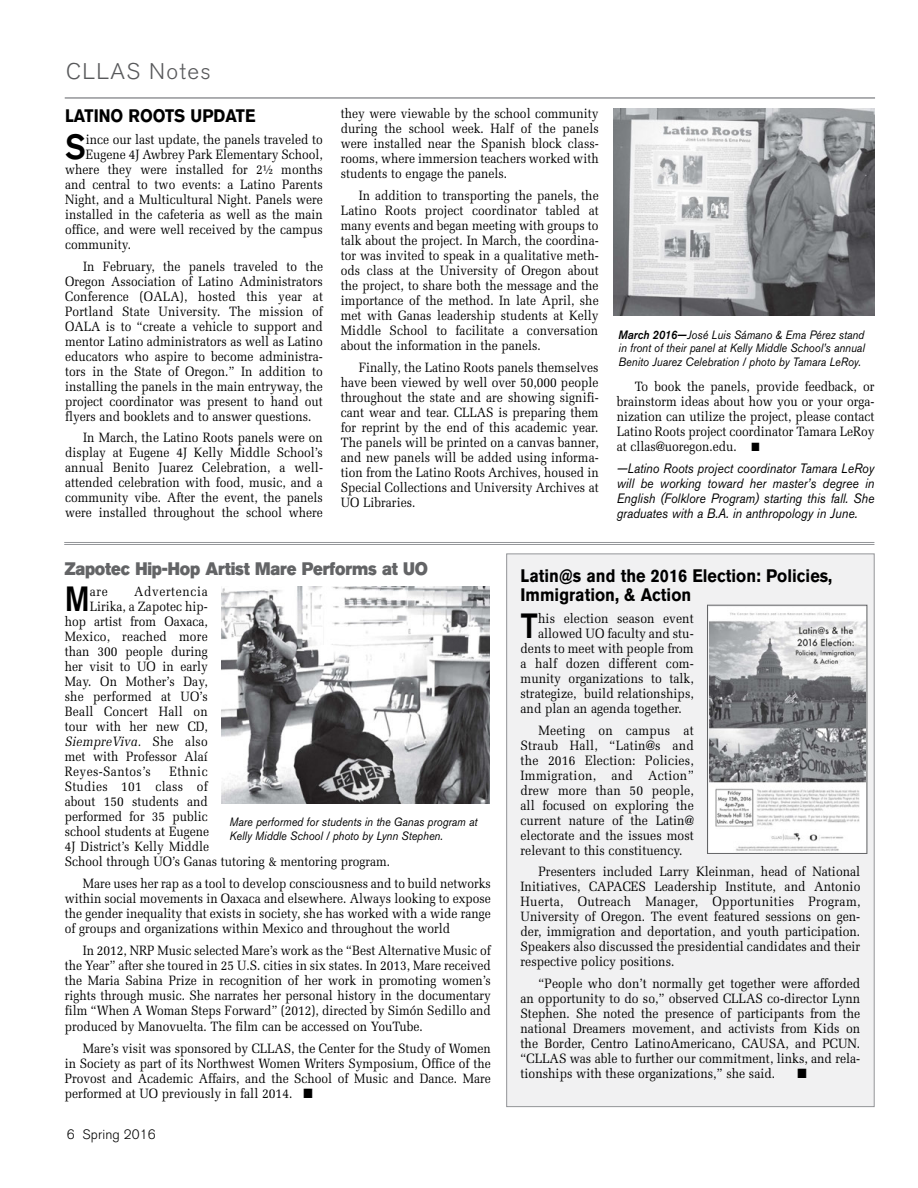
<style>
.page{position:relative;width:918px;height:1188px;background:#fff}
.page>*{position:absolute;margin:0;border:0;box-sizing:border-box;transform-origin:0 0}
.t1{font:500 34.8px "Akzidenz Grotesk BQ";color:#000;scale:.89 1}
.t2{font:500 34.8px "Akzidenz Grotesk BQ";color:#000;scale:.9 1}
.t3{font:300 22.5px "Akzidenz Grotesk BQ";letter-spacing:.06em;color:#58595b}
.t4{font:700 18px/19.5px "Akzidenz Grotesk BQ";color:#000;scale:.9 1}
.t5{font:18px "Akzidenz Grotesk BQ Super";letter-spacing:-.01em;color:#636466;scale:.9 1}
.t6{font:13.5px/15px "Melior";color:#000;text-align:justify;scale:.89 1}
.t7{font:13.5px/15px "Melior";color:#000;text-align:justify;scale:.9 1}
.t8{font:italic 13.5px/15px "Akzidenz Grotesk BQ";color:#000;text-align:justify;scale:.9 1}
.t9{font:italic 13.5px "Melior";letter-spacing:.02em;color:#000;scale:.89 1}
.t10{font:13.5px "Melior";letter-spacing:.02em;color:#000;scale:.89 1}
.t11{font:13.5px "Melior";letter-spacing:.035em;color:#000;scale:.89 1}
.t12{font:300 13.5px "Akzidenz Grotesk BQ";letter-spacing:.01em;color:#000}
.t13{font:13.5px "Melior";letter-spacing:.05em;color:#000;scale:.89 1}
.t14{font:13.5px "Zapf Dingbats ITC";color:#000;scale:.9 1}
.t15{font:italic 12px/13.5px "Akzidenz Grotesk BQ";color:#000;text-align:justify;scale:.9 1}
.s1{font-family:"Akzidenz Grotesk BQ Med"}
.s2{font-style:normal}
</style>
<div class="page">
<div style="left:507px;top:554px;width:367px;height:553px;background:#f1f1f2"></div>
<hr style="left:65px;top:97px;width:810px;height:2px;background:#939598">
<img style="left:613px;top:108px;width:261px;height:208px">
<hr style="left:64px;top:542px;width:810px;height:1px;background:#939598">
<hr style="left:64px;top:544px;width:810px;height:1px;background:#939598">
<img style="left:221px;top:587px;width:269px;height:217px">
<img style="left:709px;top:607px;width:156px;height:245px">
<div style="left:707px;top:605px;width:160px;height:249px;border:1px solid #636466"></div>
<h2 class="t3" style="left:66px;top:59px;width:146px">CLLAS Notes</h2>
<h3 class="t4" style="left:65px;top:106px;width:213px">LATINO ROOTS UPDATE</h3>
<h1 class="t1" style="left:65px;top:125px;width:25px">S</h1>
<p class="t6" style="left:86px;top:132px;width:268px">ince our last update, the panels traveled to</p>
<p class="t6" style="left:86px;top:147px;width:268px">Eugene 4J Awbrey Park Elementary School,</p>
<p class="t6" style="left:65px;top:162px;width:291px">where they were installed for 2½ months</p>
<p class="t6" style="left:65px;top:177px;width:291px">and central to two events: a Latino Parents</p>
<p class="t6" style="left:65px;top:192px;width:291px">Night, and a Multicultural Night. Panels were</p>
<p class="t6" style="left:65px;top:207px;width:291px">installed in the cafeteria as well as the main</p>
<p class="t6" style="left:65px;top:222px;width:291px">office, and were well received by the campus</p>
<p class="t6" style="left:65px;top:237px;width:76px">community.</p>
<p class="t6" style="left:65px;top:259px;width:291px;text-indent:18px">In February, the panels traveled to the Oregon Association of Latino Administrators Conference (OALA), hosted this year at Portland State University. The mission of OALA is to “create a vehicle to support and mentor Latino administrators as well as Latino educators who aspire to become administra&shy;tors in the State of Oregon.” In addition to installing the panels in the main entryway, the project coordinator was present to hand out flyers and booklets and to answer questions.</p>
<p class="t6" style="left:65px;top:430px;width:291px;text-indent:18px">In March, the Latino Roots panels were on display at Eugene 4J Kelly Middle School’s annual Benito Juarez Celebration, a well&shy;attended celebration with food, music, and a community vibe. After the event, the panels were installed throughout the school where</p>
<p class="t6" style="left:341px;top:106px;width:291px">they were viewable by the school community during the school week. Half of the panels were installed near the Spanish block class&shy;rooms, where immersion teachers worked with students to engage the panels.</p>
<p class="t6" style="left:341px;top:188px;width:291px;text-indent:18px">In addition to transporting the panels, the Latino Roots project coordinator tabled at many events and began meeting with groups to talk about the project. In March, the coordina&shy;tor was invited to speak in a qualitative meth&shy;ods class at the University of Oregon about the project, to share both the message and the importance of the method. In late April, she met with Ganas leadership students at Kelly Middle School to facilitate a conversation about the information in the panels.</p>
<p class="t6" style="left:341px;top:360px;width:291px;text-indent:18px">Finally, the Latino Roots panels themselves have been viewed by well over 50,000 people throughout the state and are showing signifi&shy;cant wear and tear. CLLAS is preparing them for reprint by the end of this academic year.<br>The panels will be printed on a canvas banner, and new panels will be added using informa&shy;tion from the Latino Roots Archives, housed in Special Collections and University Archives at UO Libraries.</p>
<p class="t15" style="left:619px;top:328px;width:275px"><span class="s1">March 2016—</span>José Luis Sámano &amp; Ema Pérez stand in front of their panel at Kelly Middle School’s annual Benito Juarez Celebration / photo by Tamara LeRoy.</p>
<p class="t6" style="left:617px;top:379px;width:291px;text-indent:18px">To book the panels, provide feedback, or brainstorm ideas about how you or your orga&shy;nization can utilize the project, please contact Latino Roots project coordinator Tamara LeRoy at cllas@uoregon.edu. ■</p>
<p class="t8" style="left:617px;top:461px;width:288px">—Latino Roots project coordinator Tamara LeRoy will be working toward her master’s degree in English (Folklore Program) starting this fall. She graduates with a B.A. in anthropology in June.</p>
<h3 class="t5" style="left:65px;top:558px;width:405px">Zapotec Hip-Hop Artist Mare Performs at UO</h3>
<h1 class="t1" style="left:65px;top:578px;width:30px">M</h1>
<p class="t6" style="left:90px;top:584px;width:22px">are</p>
<p class="t13" style="left:134px;top:584px;width:84px">Advertencia</p>
<p class="t6" style="left:90px;top:599px;width:134px">Lirika, a Zapotec hip-</p>
<p class="t6" style="left:65px;top:614px;width:162px">hop artist from Oaxaca,</p>
<p class="t10" style="left:65px;top:629px;width:162px">Mexico, reached more</p>
<p class="t6" style="left:65px;top:644px;width:162px">than 300 people during</p>
<p class="t6" style="left:65px;top:659px;width:162px">her visit to UO in early</p>
<p class="t6" style="left:65px;top:674px;width:162px">May. On Mother’s Day,</p>
<p class="t6" style="left:65px;top:689px;width:162px">she performed at UO’s</p>
<p class="t6" style="left:65px;top:704px;width:162px">Beall Concert Hall on</p>
<p class="t6" style="left:65px;top:719px;width:162px">tour with her new CD,</p>
<p class="t9" style="left:65px;top:734px;width:162px">SiempreViva. <span class="s2">She also</span></p>
<p class="t6" style="left:65px;top:749px;width:162px">met with Professor Alaí</p>
<p class="t11" style="left:65px;top:764px;width:98px">Reyes-Santos’s</p>
<p class="t6" style="left:65px;top:764px;width:367px;text-align:left;text-indent:105px">Ethnic<br>Studies 101 class of<br>about 150 students and<br>performed for 35 public<br>school students at Eugene<br>4J District’s Kelly Middle<br>School through UO’s Ganas tutoring &amp; mentoring program.</p>
<p class="t6" style="left:65px;top:876px;width:480px;text-indent:18px">Mare uses her rap as a tool to develop consciousness and to build networks within social movements in Oaxaca and elsewhere. Always looking to expose the gender inequality that exists in society, she has worked with a wide range of groups and organizations within Mexico and throughout the world</p>
<p class="t6" style="left:65px;top:943px;width:480px;text-indent:18px">In 2012, NRP Music selected Mare’s work as the “Best Alternative Music of the Year” after she toured in 25 U.S. cities in six states. In 2013, Mare received the Maria Sabina Prize in recognition of her work in promoting women’s rights through music. She narrates her personal history in the documentary film “When A Woman Steps Forward” (2012), directed by Simón Sedillo and</p>
<p class="t6" style="left:83px;top:1016px;width:460px;line-height:21.8px;text-indent:-18px">produced by Manovuelta. The film can be accessed on YouTube.<br>Mare’s visit was sponsored by CLLAS, the Center for the Study of Women</p>
<p class="t6" style="left:65px;top:1056px;width:480px">in Society as part of its Northwest Women Writers Symposium, Office of the Provost and Academic Affairs, and the School of Music and Dance. Mare performed at UO previously in fall 2014. ■</p>
<p class="t15" style="left:230px;top:815px;width:277px">Mare performed for students in the Ganas program at<br>Kelly Middle School / photo by Lynn Stephen.</p>
<p class="t12" style="left:67px;top:1127px;width:91px">6 Spring 2016</p>
<h3 class="t4" style="left:521px;top:566px;width:348px">Latin@s and the 2016 Election: Policies,<br>Immigration, &amp; Action</h3>
<h1 class="t2" style="left:521px;top:604px;width:21px">T</h1>
<p class="t7" style="left:538px;top:611px;width:174px">his election season event</p>
<p class="t7" style="left:538px;top:626px;width:174px">allowed UO faculty and stu-</p>
<p class="t7" style="left:521px;top:641px;width:194px">dents to meet with people from</p>
<p class="t7" style="left:521px;top:656px;width:194px">a half dozen different com-</p>
<p class="t7" style="left:521px;top:671px;width:194px">munity organizations to talk,</p>
<p class="t7" style="left:521px;top:686px;width:194px">strategize, build relationships,</p>
<p class="t7" style="left:521px;top:701px;width:181px">and plan an agenda together.</p>
<p class="t7" style="left:521px;top:723px;width:194px;text-indent:18px">Meeting on campus at Straub Hall, “Latin@s and the 2016 Election: Policies, Immigration, and Action” drew more than 50 people, all focused on exploring the current nature of the Latin@ electorate and the issues most relevant to this constituency.</p>
<p class="t7" style="left:521px;top:864px;width:379px;text-indent:18px">Presenters included Larry Kleinman, head of National Initiatives, CAPACES Leadership Institute, and Antonio Huerta, Outreach Manager, Opportunities Program, University of Oregon. The event featured sessions on gen&shy;der, immigration and deportation, and youth participation.<br>Speakers also discussed the presidential candidates and their respective policy positions.</p>
<p class="t7" style="left:521px;top:976px;width:379px;text-indent:18px">“People who don’t normally get together were afforded an opportunity to do so,” observed CLLAS co-director Lynn Stephen. She noted the presence of participants from the national Dreamers movement, and activists from Kids on the Border, Centro LatinoAmericano, CAUSA, and PCUN. “CLLAS was able to further our commitment, links, and rela&shy;tionships with these organizations,” she said.</p>
<p class="t14" style="left:798px;top:1067px;width:12px">■</p>
</div>
